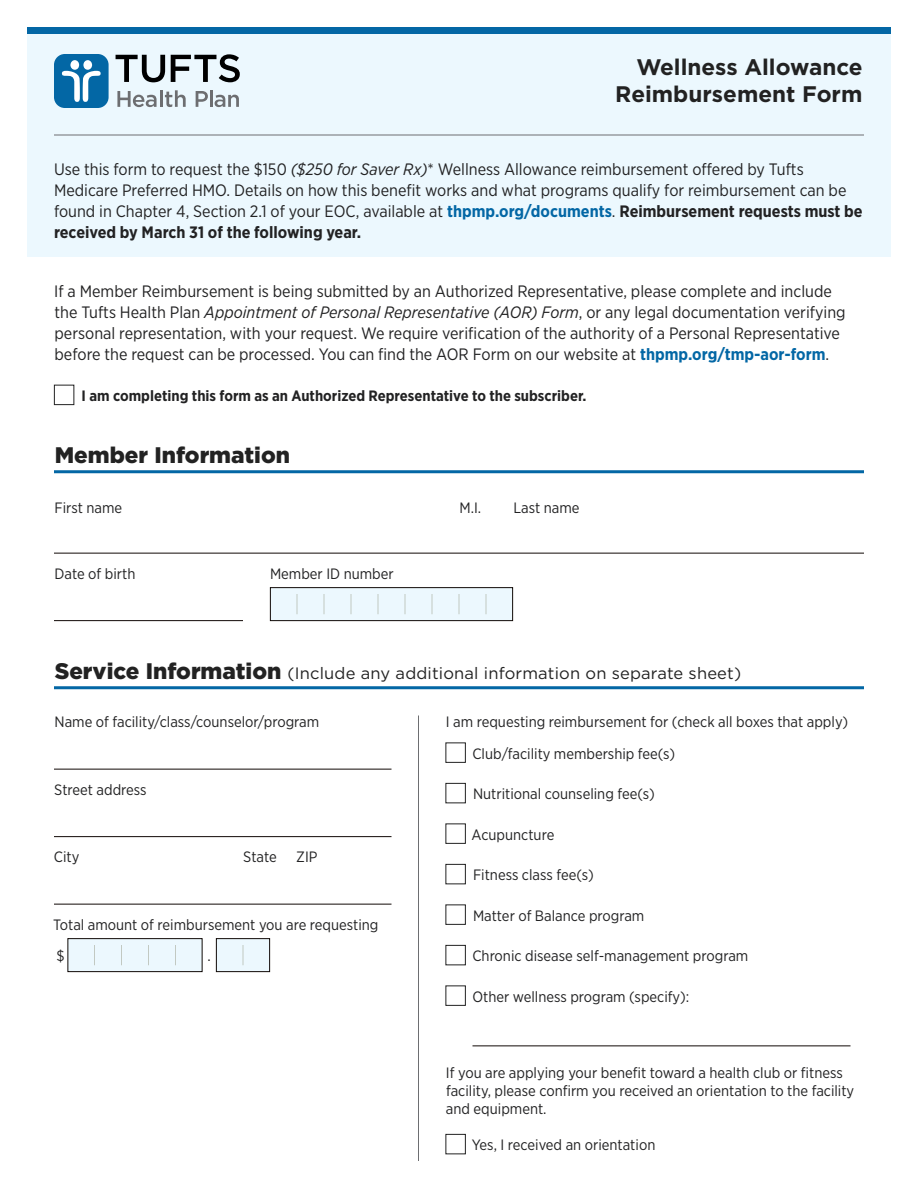
<style>
.page{position:relative;width:918px;height:1188px;background:#fff}
.page>*{position:absolute;margin:0;border:0;box-sizing:border-box;transform-origin:0 0}
.t1{font:700 22.5px/27px "Gotham";color:#222;text-align:right}
.t2{font:900 22.5px "Gotham";color:#222}
.Body{font:16.5px/21px "Gotham Narrow";color:#222223}
.t3{font:16.5px "Gotham";letter-spacing:.01em;color:#222}
.t4{font:15px/18px "Gotham Narrow";color:#222223}
.t5{font:700 15px "Gotham Narrow";color:#222223}
.s1{font-style:italic}
.s2{font-weight:700;color:#0367a5}
.s3{font-weight:700}
.s4{font-weight:900;font-size:22.5px}
</style>
<div class="page">
<hr style="left:54px;top:553px;width:810px;height:1px;background:#100906">
<hr style="left:54px;top:620px;width:189px;height:1px;background:#100906">
<hr style="left:54px;top:769px;width:338px;height:1px;background:#100906">
<hr style="left:54px;top:836px;width:338px;height:1px;background:#100906">
<hr style="left:54px;top:904px;width:338px;height:1px;background:#100906">
<div style="left:270px;top:587px;width:243px;height:34px;background:#ecf8fe;border:1px solid #100906"></div>
<svg style="left:297px;top:594px;width:1px;height:20px"></svg>
<svg style="left:378px;top:594px;width:1px;height:20px"></svg>
<svg style="left:432px;top:594px;width:1px;height:20px"></svg>
<svg style="left:459px;top:594px;width:1px;height:20px"></svg>
<svg style="left:486px;top:594px;width:1px;height:20px"></svg>
<svg style="left:324px;top:594px;width:1px;height:20px"></svg>
<svg style="left:351px;top:594px;width:1px;height:20px"></svg>
<svg style="left:405px;top:594px;width:1px;height:20px"></svg>
<div style="left:27px;top:27px;width:864px;height:229px;background:#ecf8fe"></div>
<div style="left:27px;top:27px;width:864px;height:7px;background:#0367a5"></div>
<div style="left:54px;top:385px;width:20px;height:20px;border:1px solid #222"></div>
<svg style="left:116px;top:55px;width:49px;height:27px"></svg>
<svg style="left:171px;top:54px;width:69px;height:28px"></svg>
<svg style="left:117px;top:91px;width:40px;height:16px"></svg>
<hr style="left:160px;top:90px;width:3px;height:17px;background:#6d6e71">
<svg style="left:165px;top:90px;width:21px;height:17px"></svg>
<svg style="left:196px;top:91px;width:12px;height:16px"></svg>
<hr style="left:210px;top:90px;width:3px;height:17px;background:#6d6e71">
<svg style="left:215px;top:95px;width:24px;height:12px"></svg>
<div style="left:54px;top:54px;width:55px;height:54px;background:#0367a5;border-radius:11px"></div>
<div style="left:83px;top:60px;width:9px;height:10px;background:#fff;border-radius:50%"></div>
<svg style="left:62px;top:71px;width:39px;height:31px"></svg>
<div style="left:70px;top:60px;width:9px;height:10px;background:#fff;border-radius:50%"></div>
<hr style="left:54px;top:135px;width:810px;height:1px;background:#6d6e71">
<hr style="left:418px;top:716px;width:1px;height:445px;background:#6d6e71">
<div style="left:446px;top:1134px;width:20px;height:20px;border:1px solid #222"></div>
<hr style="left:54px;top:686px;width:810px;height:3px;background:#0367a5">
<hr style="left:54px;top:470px;width:810px;height:3px;background:#0367a5">
<div style="left:68px;top:938px;width:134px;height:34px;background:#ecf8fe;border:1px solid #100906"></div>
<svg style="left:94px;top:945px;width:1px;height:20px"></svg>
<svg style="left:175px;top:945px;width:1px;height:20px"></svg>
<svg style="left:121px;top:945px;width:1px;height:20px"></svg>
<svg style="left:148px;top:945px;width:1px;height:20px"></svg>
<div style="left:216px;top:938px;width:54px;height:34px;background:#ecf8fe;border:1px solid #100906"></div>
<svg style="left:243px;top:945px;width:1px;height:20px"></svg>
<hr style="left:472px;top:1046px;width:378px;height:1px;background:#100906">
<div style="left:446px;top:742px;width:20px;height:21px;border:1px solid #222"></div>
<div style="left:446px;top:904px;width:20px;height:21px;border:1px solid #222"></div>
<div style="left:446px;top:783px;width:20px;height:20px;border:1px solid #222"></div>
<div style="left:446px;top:945px;width:20px;height:20px;border:1px solid #222"></div>
<div style="left:446px;top:864px;width:20px;height:20px;border:1px solid #222"></div>
<div style="left:446px;top:824px;width:20px;height:20px;border:1px solid #222"></div>
<div style="left:446px;top:986px;width:20px;height:20px;border:1px solid #222"></div>
<h1 class="t1" style="left:615px;top:53px;width:249px">Wellness Allowance<br>Reimbursement Form</h1>
<p class="Body" style="left:54px;top:159px;width:810px">Use this form to request the $150 <span class="s1">($250 for Saver Rx)</span>* Wellness Allowance reimbursement offered by Tufts Medicare Preferred HMO. Details on how this benefit works and what programs qualify for reimbursement can be found in Chapter 4, Section 2.1 of your EOC, available at <span class="s2">thpmp.org/documents</span>. <span class="s3">Reimbursement requests must be received by March 31 of the following year.</span></p>
<p class="Body" style="left:54px;top:280px;width:793px">If a Member Reimbursement is being submitted by an Authorized Representative, please complete and include the Tufts Health Plan <span class="s1">Appointment of Personal Representative (AOR) Form</span>, or any legal documentation verifying personal representation, with your request. We require verification of the authority of a Personal Representative before the request can be processed. You can find the AOR Form on our website at <span class="s2">thpmp.org/tmp-aor-form</span>.</p>
<p class="t5" style="left:82px;top:386px;width:506px">I am completing this form as an Authorized Representative to the subscriber.</p>
<h2 class="t2" style="left:55px;top:440px;width:237px">Member Information</h2>
<p class="t4" style="left:55px;top:498px;width:69px">First name</p>
<p class="t4" style="left:460px;top:498px;width:23px">M.I.</p>
<p class="t4" style="left:514px;top:498px;width:68px">Last name</p>
<p class="t4" style="left:55px;top:564px;width:82px">Date of birth</p>
<p class="t4" style="left:270px;top:564px;width:125px">Member ID number</p>
<h2 class="t3" style="left:55px;top:663px;width:688px"><span class="s4">Service Information</span> (Include any additional information on separate sheet)</h2>
<p class="t4" style="left:55px;top:713px;width:266px">Name of facility/class/counselor/program</p>
<p class="t4" style="left:54px;top:780px;width:94px">Street address</p>
<p class="t4" style="left:54px;top:848px;width:27px">City</p>
<p class="t4" style="left:243px;top:848px;width:35px">State</p>
<p class="t4" style="left:296px;top:848px;width:23px">ZIP</p>
<p class="t4" style="left:53px;top:915px;width:327px">Total amount of reimbursement you are requesting</p>
<p class="t4" style="left:57px;top:947px;width:10px">$</p>
<p class="t4" style="left:208px;top:947px;width:5px">.</p>
<p class="t4" style="left:446px;top:713px;width:404px">I am requesting reimbursement for (check all boxes that apply)</p>
<p class="t4" style="left:472px;top:744px;width:204px">Club/facility membership fee(s)</p>
<p class="t4" style="left:473px;top:785px;width:183px">Nutritional counseling fee(s)</p>
<p class="t4" style="left:472px;top:825px;width:84px">Acupuncture</p>
<p class="t4" style="left:473px;top:866px;width:122px">Fitness class fee(s)</p>
<p class="t4" style="left:473px;top:906px;width:173px">Matter of Balance program</p>
<p class="t4" style="left:472px;top:947px;width:277px">Chronic disease self-management program</p>
<p class="t4" style="left:472px;top:987px;width:219px">Other wellness program (specify):</p>
<p class="t4" style="left:446px;top:1064px;width:410px">If you are applying your benefit toward a health club or fitness facility, please confirm you received an orientation to the facility and equipment.</p>
<p class="t4" style="left:472px;top:1136px;width:185px">Yes, I received an orientation</p>
</div>
